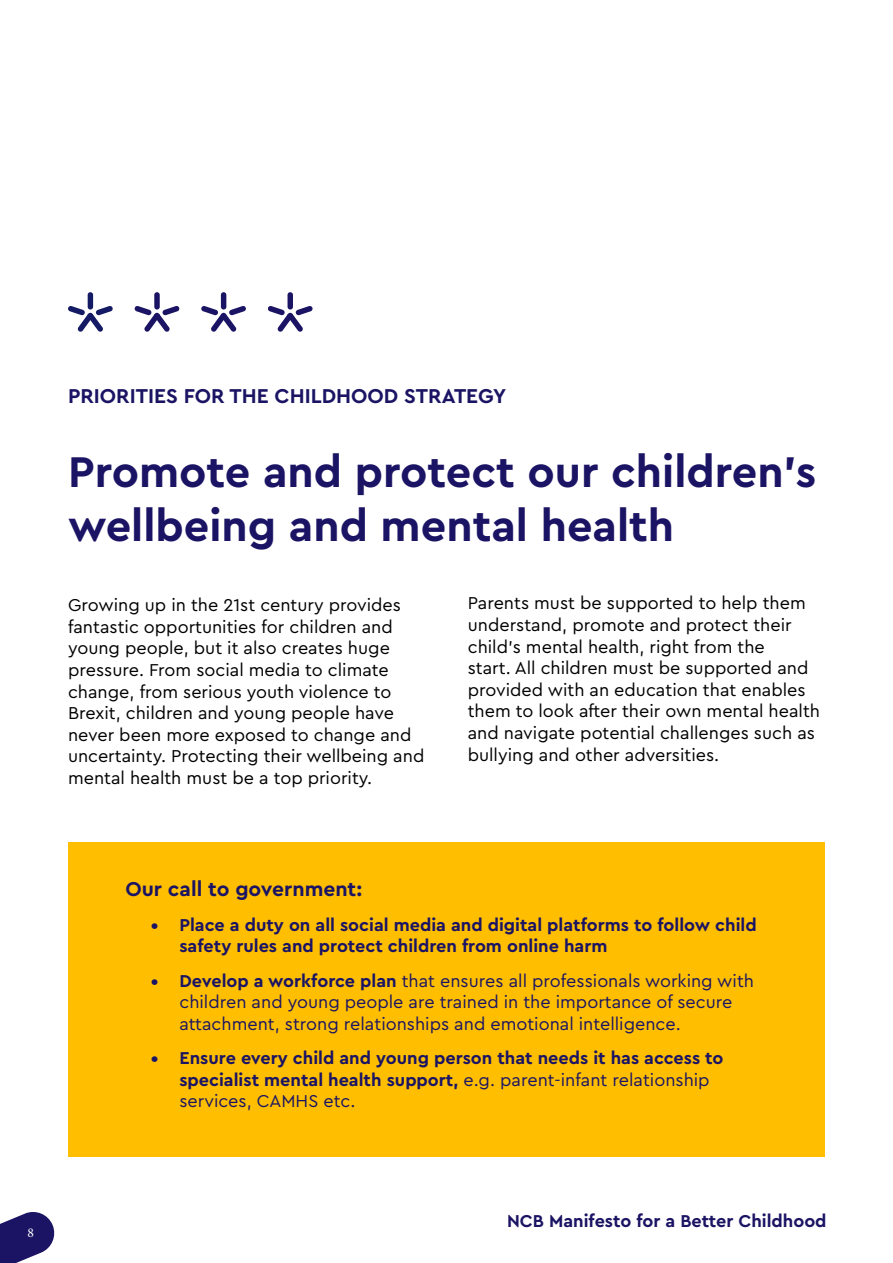
<style>
.page{position:relative;width:893px;height:1263px;background:#fff}
.page>*{position:absolute;margin:0;border:0;box-sizing:border-box;transform-origin:0 0}
.t1{font:700 45px/54px "Cera Pro";color:#1b1464}
.t2{font:700 21px "Cera Pro";color:#1b1464}
.t3{font:18px/21.6px "Cera Pro";color:#000}
.t4{font:700 18px/21.6px "Cera Pro";color:#1b1464}
.t5{font:18px/21.6px "Cera Pro";color:#1b1464}
.t6{font:13.5px "Minion Pro";color:#fff}
.s1{font-weight:700}
.s2{font-weight:400}
</style>
<div class="page">
<svg style="left:0;top:1212px;width:55px;height:51px"></svg>
<div style="left:68px;top:842px;width:757px;height:315px;background:#ffbf00"></div>
<svg style="left:68px;top:292px;width:45px;height:40px"></svg>
<svg style="left:134px;top:292px;width:46px;height:40px"></svg>
<svg style="left:201px;top:292px;width:45px;height:40px"></svg>
<svg style="left:268px;top:292px;width:45px;height:40px"></svg>
<p class="t2" style="left:68px;top:382px;width:440px">PRIORITIES FOR THE CHILDHOOD STRATEGY</p>
<h1 class="t1" style="left:68px;top:443px;width:750px">Promote and protect our children’s wellbeing and mental health</h1>
<p class="t3" style="left:68px;top:593px;width:358px">Growing up in the 21st century provides fantastic opportunities for children and young people, but it also creates huge pressure. From social media to climate change, from serious youth violence to Brexit, children and young people have never been more exposed to change and uncertainty. Protecting their wellbeing and mental health must be a top priority.</p>
<p class="t3" style="left:468px;top:592px;width:354px">Parents must be supported to help them understand, promote and protect their child’s mental health, right from the<br>start. All children must be supported and provided with an education that enables them to look after their own mental health and navigate potential challenges such as bullying and other adversities.</p>
<p class="t2" style="left:125px;top:875px;width:238px">Our call to government:</p>
<p class="t4" style="left:179px;top:913px;width:579px;text-indent:-28px">• Place a duty on all social media and digital platforms to follow child safety rules and protect children from online harm</p>
<p class="t5" style="left:179px;top:969px;width:576px;text-indent:-28px"><span class="s1">• Develop a workforce plan</span> that ensures all professionals working with children and young people are trained in the importance of secure attachment, strong relationships and emotional intelligence.</p>
<p class="t4" style="left:179px;top:1046px;width:546px;text-indent:-28px">• Ensure every child and young person that needs it has access to specialist mental health support, <span class="s2">e.g. parent-infant relationship services, CAMHS etc.</span></p>
<p class="t6" style="left:28px;top:1223px;width:8px">8</p>
<p class="t4" style="left:507px;top:1209px;width:321px">NCB Manifesto for a Better Childhood</p>
</div>
